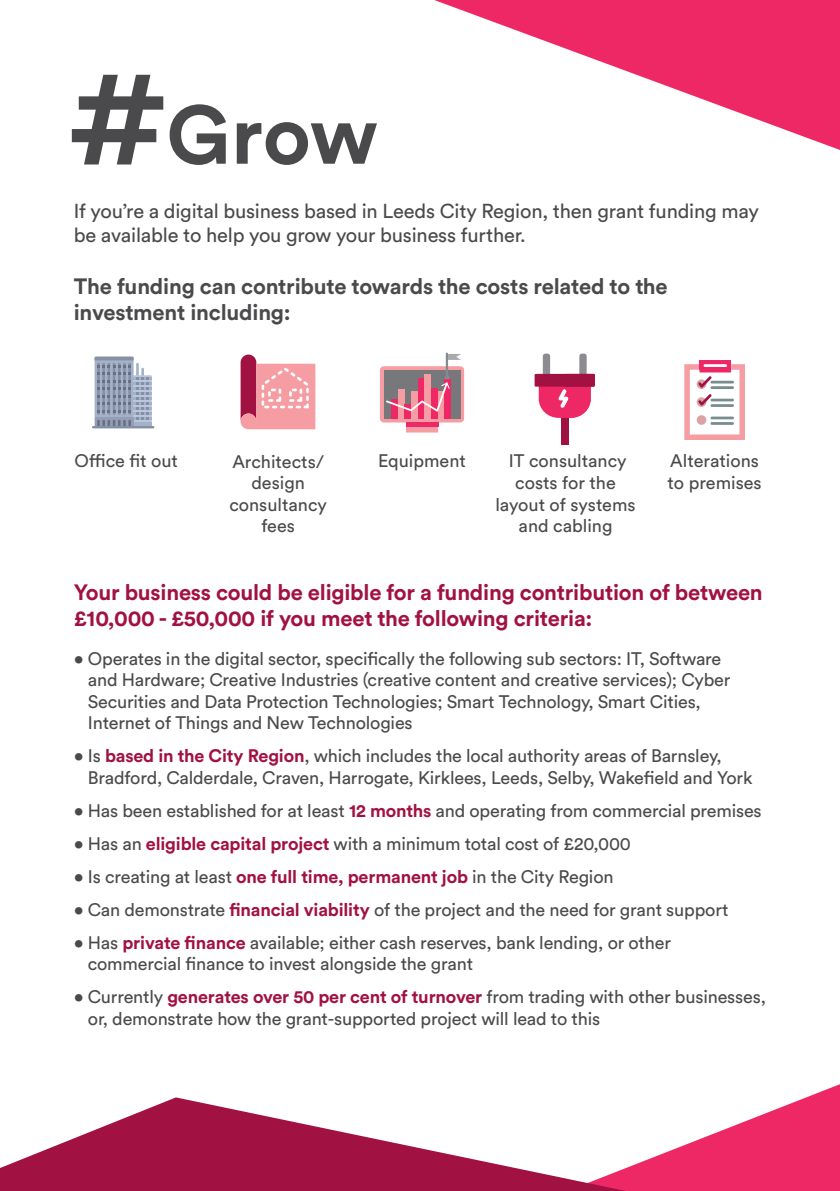
<style>
.page{position:relative;width:840px;height:1191px;background:#fff}
.page>*{position:absolute;margin:0;border:0;box-sizing:border-box;transform-origin:0 0}
.t1{font:700 138.4px "Circular Std";color:#4a4a4c}
.t2{font:700 82px "Circular Std";color:#4a4a4c}
.t3{font:700 22px/26.4px "Circular Std";letter-spacing:-.01em;color:#a11142}
.t4{font:700 22px/26.4px "Circular Std";letter-spacing:-.01em;color:#4a4a4c}
.t5{font:20px/24px "Circular Std";letter-spacing:-.01em;color:#4a4a4c}
.t6{font:18px/21.6px "Circular Std";letter-spacing:-.01em;color:#4a4a4c}
.s1{font-weight:700;color:#a11142}
</style>
<div class="page">
<div style="left:699px;top:360px;width:31px;height:12px;background:#ee2765"></div>
<svg style="left:684px;top:364px;width:60px;height:76px"></svg>
<svg style="left:240px;top:354px;width:75px;height:75px;background:#e998a4"></svg>
<div style="left:560px;top:414px;width:8px;height:30px;background:#9e1140"></div>
<div style="left:542px;top:353px;width:8px;height:28px;background:#8a8c91;border-radius:3px"></div>
<div style="left:579px;top:353px;width:7px;height:28px;background:#8a8c91;border-radius:3px"></div>
<div style="left:534px;top:374px;width:60px;height:12px;background:#a11142"></div>
<svg style="left:538px;top:386px;width:56px;height:32px"></svg>
<svg style="left:625px;top:1084px;width:214px;height:107px"></svg>
<svg style="left:380px;top:366px;width:84px;height:66px;background:#c98595"></svg>
<hr style="left:445px;top:354px;width:3px;height:22px;background:#86898f">
<svg style="left:448px;top:354px;width:13px;height:6px"></svg>
<svg style="left:434px;top:0;width:405px;height:150px"></svg>
<svg style="left:0;top:1097px;width:625px;height:94px;fill:#a11142"></svg>
<svg style="left:94px;top:357px;width:58px;height:69px;background:#9da7bb"></svg>
<hr style="left:92px;top:426px;width:62px;height:2px;background:#8690a5">
<h1 class="t1" style="left:66px;top:26px;width:104px">#</h1>
<h2 class="t2" style="left:166px;top:82px;width:213px">Grow</h2>
<p class="t5" style="left:74px;top:198px;width:686px">If you’re a digital business based in Leeds City Region, then grant funding may be available to help you grow your business further.</p>
<p class="t4" style="left:74px;top:272px;width:595px">The funding can contribute towards the costs related to the investment including:</p>
<p class="t6" style="left:75px;top:449px;width:105px">Office fit out</p>
<p class="t6" style="left:378px;top:449px;width:89px">Equipment</p>
<p class="t6" style="left:667px;top:449px;width:95px">Alterations to premises</p>
<p class="t6" style="left:229px;top:450px;width:99px;text-align:center">Architects/ design consultancy fees</p>
<p class="t6" style="left:495px;top:450px;width:142px;text-align:center">IT consultancy costs for the layout of systems and cabling</p>
<p class="t3" style="left:74px;top:578px;width:690px">Your business could be eligible for a funding contribution of between £10,000 - £50,000 if you meet the following criteria:</p>
<p class="t6" style="left:88px;top:647px;width:643px;text-indent:-14px">• Operates in the digital sector, specifically the following sub sectors: IT, Software and Hardware; Creative Industries (creative content and creative services); Cyber Securities and Data Protection Technologies; Smart Technology, Smart Cities, Internet of Things and New Technologies</p>
<p class="t6" style="left:88px;top:745px;width:665px;text-indent:-14px">• Is <span class="s1">based in the City Region</span>, which includes the local authority areas of Barnsley,<br>Bradford, Calderdale, Craven, Harrogate, Kirklees, Leeds, Selby, Wakefield and York</p>
<p class="t6" style="left:74px;top:799px;width:689px">• Has been established for at least <span class="s1">12 months</span> and operating from commercial premises</p>
<p class="t6" style="left:74px;top:832px;width:558px">• Has an <span class="s1">eligible capital project</span> with a minimum total cost of £20,000</p>
<p class="t6" style="left:74px;top:865px;width:541px">• Is creating at least <span class="s1">one full time, permanent job</span> in the City Region</p>
<p class="t6" style="left:74px;top:898px;width:656px">• Can demonstrate <span class="s1">financial viability</span> of the project and the need for grant support</p>
<p class="t6" style="left:88px;top:931px;width:584px;text-indent:-14px">• Has <span class="s1">private finance</span> available; either cash reserves, bank lending, or other commercial finance to invest alongside the grant</p>
<p class="t6" style="left:88px;top:986px;width:679px;text-indent:-14px">• Currently <span class="s1">generates over 50 per cent of turnover</span> from trading with other businesses, or, demonstrate how the grant-supported project will lead to this</p>
</div>
